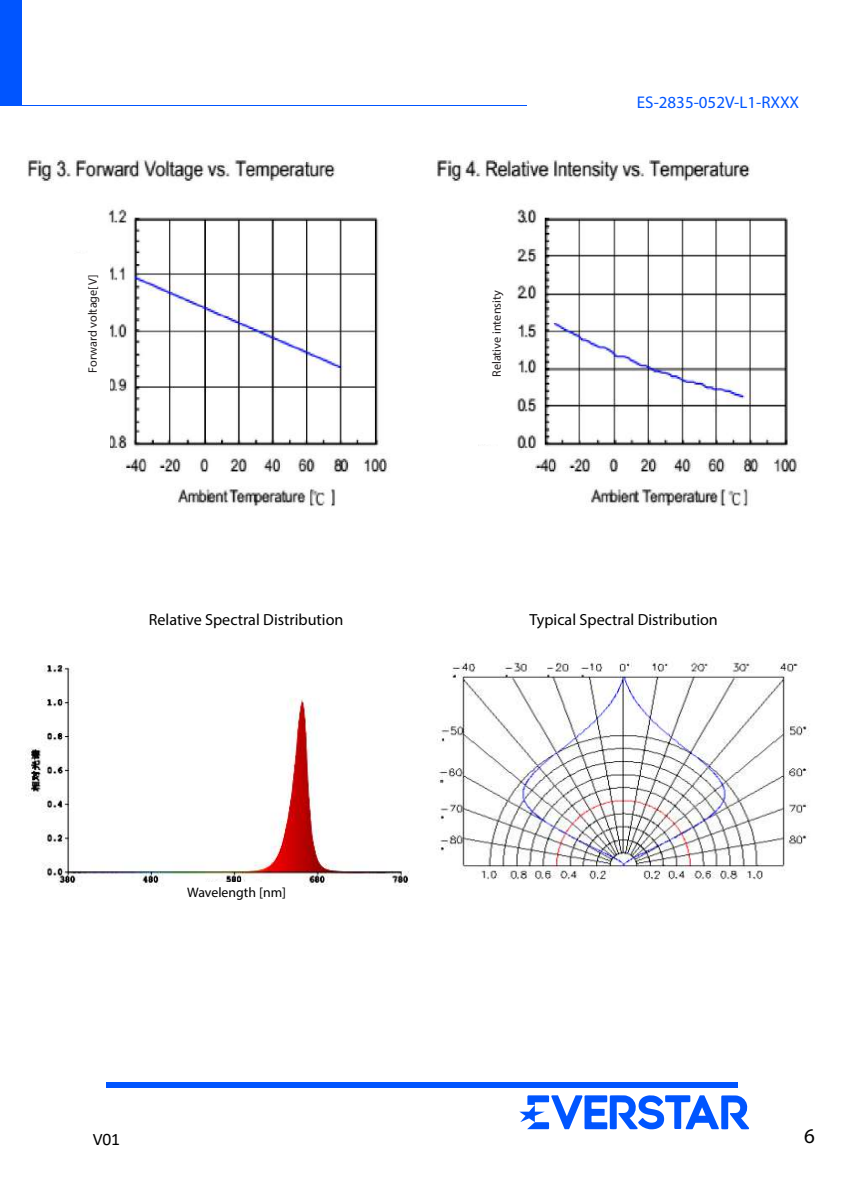
<style>
.page{position:relative;width:843px;height:1179px;background:#fff}
.page>*{position:absolute;margin:0;border:0;box-sizing:border-box;transform-origin:0 0}
.t1{font:21px "Myriad Pro";color:#000}
.t2{font:17.5px "Calibri";color:#000}
.t3{font:16.97px "Myriad Pro";color:#05f}
.t4{font:16.1px "Myriad Pro";color:#000}
.t5{font:13.83px "Myriad Pro";color:#000}
.t6{font:12.25px "Myriad Pro";color:#231f20}
</style>
<div class="page">
<img style="left:27px;top:156px;width:772px;height:351px">
<div style="left:107px;top:1082px;width:631px;height:5px;background:#05f"></div>
<svg style="left:519px;top:1095px;width:230px;height:34px"></svg>
<div style="left:0;top:0;width:21px;height:105px;background:#05f"></div>
<hr style="left:0;top:105px;width:526px;height:1px;background:#05f">
<img style="left:25px;top:665px;width:384px;height:222px">
<img style="left:436px;top:657px;width:373px;height:223px">
<div style="left:62px;top:254px;width:47px;height:199px;background:#fff"></div>
<div style="left:475px;top:240px;width:40px;height:204px;background:#fff"></div>
<div style="left:202px;top:882px;width:62px;height:16px;background:#fff"></div>
<p class="t6" style="left:85px;top:373px;width:100px;rotate:-90deg">Forward voltage[V]</p>
<p class="t6" style="left:489px;top:377px;width:89px;rotate:-90deg">Relative intensity</p>
<p class="t3" style="left:637px;top:92px;width:164px">ES-2835-052V-L1-RXXX</p>
<p class="t4" style="left:149px;top:609px;width:196px">Relative Spectral Distribution</p>
<p class="t4" style="left:529px;top:609px;width:190px">Typical Spectral Distribution</p>
<p class="t5" style="left:187px;top:883px;width:100px">Wavelength [nm]</p>
<p class="t2" style="left:93px;top:1126px;width:28px">V01</p>
<h1 class="t1" style="left:804px;top:1123px;width:12px">6</h1>
</div>
